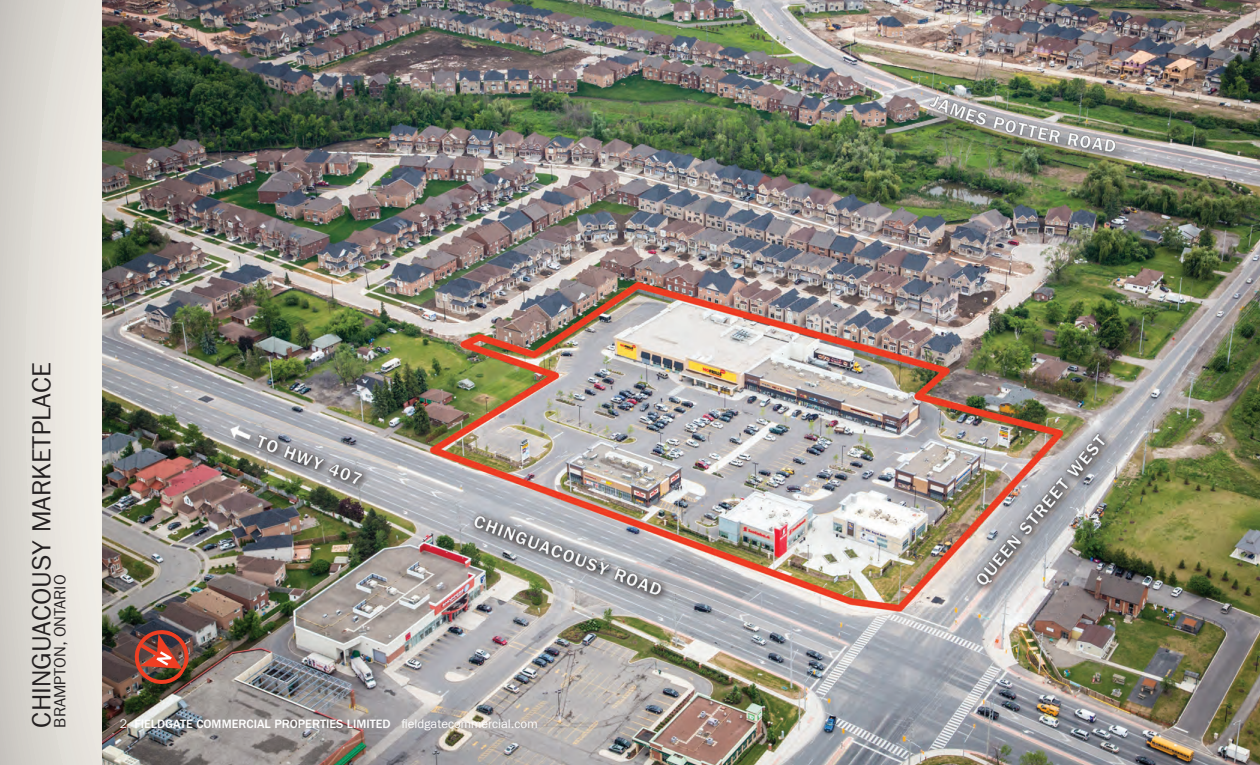
<style>
.page{position:relative;width:1260px;height:765px;background:#fff}
.page>*{position:absolute;margin:0;border:0;box-sizing:border-box;transform-origin:0 0}
.t1{font:26.25px "Franklin Gothic LT Com";color:#231f20}
.t2{font:16.25px "Franklin Gothic LT Com";color:#231f20}
.t3{font:500 12.5px "Franklin Gothic";color:#fff}
.s1{font-family:"Franklin Gothic LT Com";font-weight:400}
</style>
<div class="page">
<img style="left:102px;top:0;width:1158px;height:765px">
<img style="left:133px;top:627px;width:59px;height:60px">
<div style="left:0;top:0;width:101px;height:765px;background:linear-gradient(to right,#d0cdc7,#f3f0e9)"></div>
<p class="t1" style="left:26px;top:728px;width:367px;rotate:-90deg">CHINGUACOUSY MARKETPLACE</p>
<p class="t2" style="left:51px;top:728px;width:154px;rotate:-90deg">BRAMPTON, ONTARIO</p>
<p class="t3" style="left:120px;top:716px;width:419px"><span class="s1">2</span> FIELDGATE COMMERCIAL PROPERTIES LIMITED <span class="s1">fieldgatecommercial.com</span></p>
</div>
